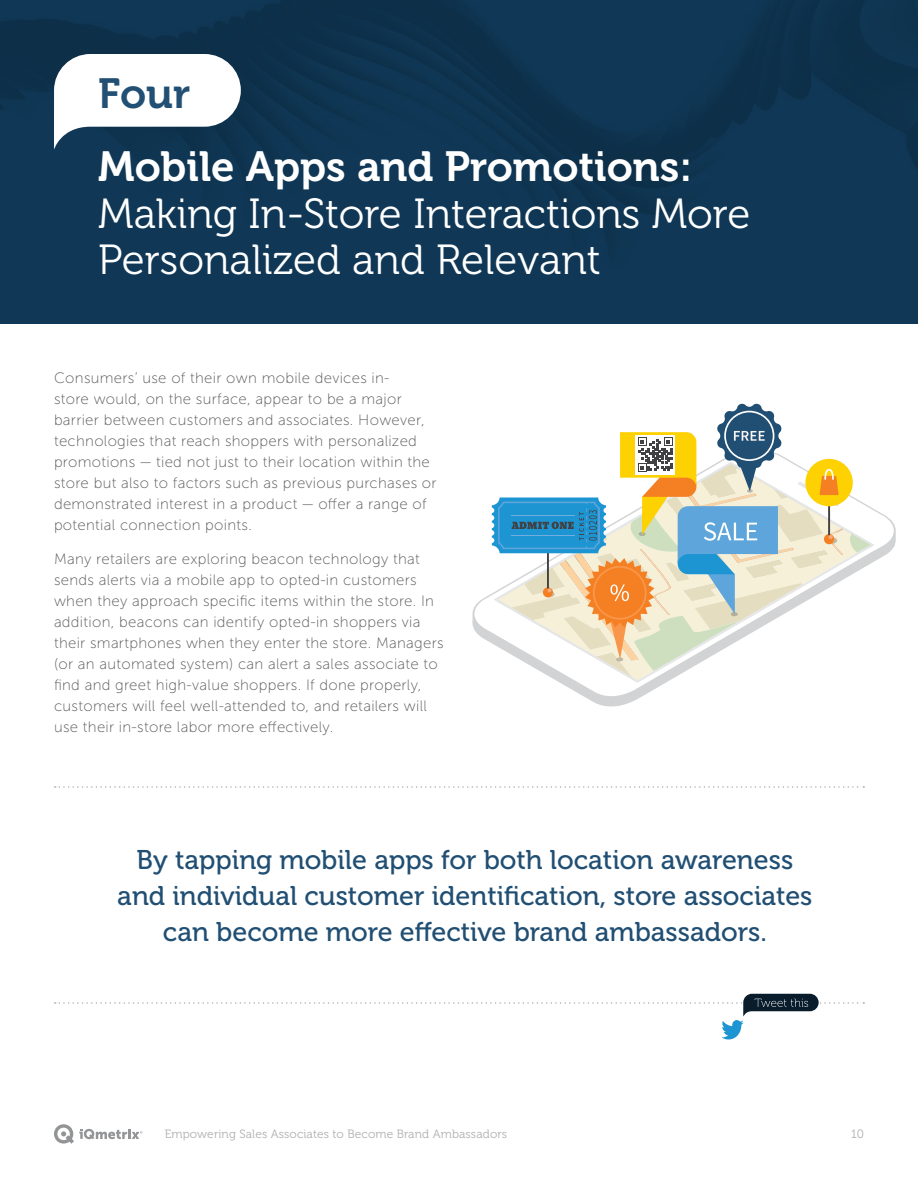
<style>
.page{position:relative;width:918px;height:1188px;background:#fff}
.page>*{position:absolute;margin:0;border:0;box-sizing:border-box;transform-origin:0 0}
.t1{font:42px/46.5px "Museo 300";color:#fff}
.t2{font:42px "Museo 700";color:#fff}
.t3{font:42px "Museo 700";color:#225074}
.t4{font:27px/36px "Museo 500";color:#214f73;text-align:center}
.t5{font:15px/21px "Museo Sans 100";letter-spacing:.02em;color:#58595b}
.t6{font:12px "Museo 300";letter-spacing:.01em;color:#b1b0b0}
</style>
<div class="page">
<svg style="left:54px;top:1124px;width:88px;height:20px"></svg>
<svg style="left:55px;top:994px;width:809px;height:46px"></svg>
<svg style="left:55px;top:786px;width:809px;height:2px"></svg>
<img style="left:0;top:0;width:918px;height:324px">
<svg style="left:54px;top:54px;width:187px;height:96px"></svg>
<svg style="left:472px;top:509px;width:424px;height:197px"></svg>
<svg style="left:485px;top:403px;width:389px;height:289px"></svg>
<h1 class="t3" style="left:98px;top:70px;width:94px">Four</h1>
<h1 class="t2" style="left:98px;top:143px;width:596px">Mobile Apps and Promotions:</h1>
<h1 class="t1" style="left:98px;top:191px;width:654px">Making In-Store Interactions More<br>Personalized and Relevant</h1>
<p class="t5" style="left:54px;top:367px;width:384px">Consumers’ use of their own mobile devices in-<br>store would, on the surface, appear to be a major barrier between customers and associates. However, technologies that reach shoppers with personalized promotions — tied not just to their location within the store but also to factors such as previous purchases or demonstrated interest in a product — offer a range of potential connection points.</p>
<p class="t5" style="left:54px;top:549px;width:391px">Many retailers are exploring beacon technology that sends alerts via a mobile app to opted-in customers when they approach specific items within the store. In addition, beacons can identify opted-in shoppers via their smartphones when they enter the store. Managers (or an automated system) can alert a sales associate to find and greet high-value shoppers. If done properly, customers will feel well-attended to, and retailers will use their in-store labor more effectively.</p>
<h2 class="t4" style="left:117px;top:842px;width:697px">By tapping mobile apps for both location awareness and individual customer identification, store associates can become more effective brand ambassadors.</h2>
<p class="t6" style="left:165px;top:1128px;width:344px">Empowering Sales Associates to Become Brand Ambassadors</p>
<p class="t6" style="left:851px;top:1128px;width:14px">10</p>
</div>
